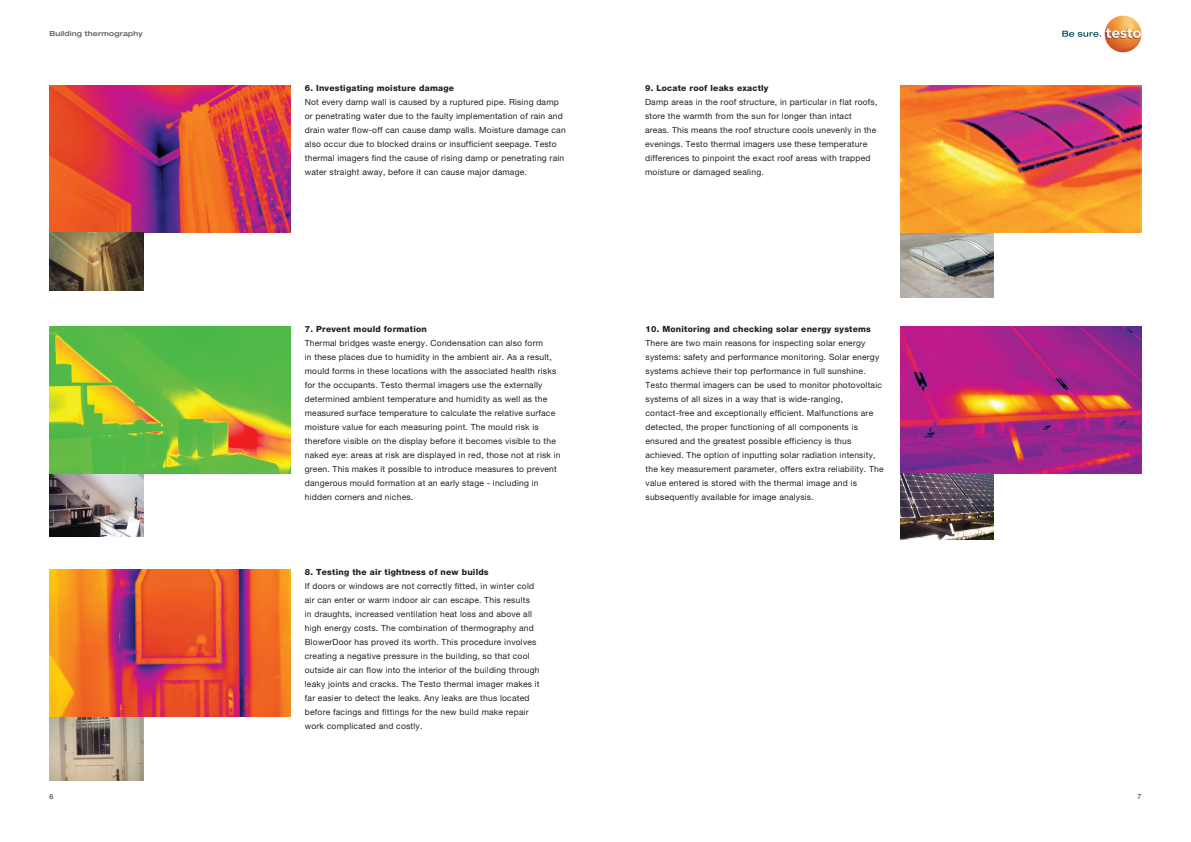
<style>
.page{position:relative;width:1191px;height:842px;background:#fff}
.page>*{position:absolute;margin:0;border:0;box-sizing:border-box;transform-origin:0 0}
.t1{font:8.5px/14px "Helvetica Neue LTW1 G";letter-spacing:.025em;color:#231f20}
.t2{font:800 8.5px "Helvetica Neue LTW1 G";letter-spacing:.025em;color:#231f20}
.t3{font:500 expanded 7px "Helvetica Neue LTW1 G";letter-spacing:.025em;color:#57585a}
.t4{font:7px "Helvetica Neue LTW1 G";color:#231f20}
</style>
<div class="page">
<img style="left:50px;top:473px;width:93px;height:64px">
<img style="left:50px;top:326px;width:241px;height:147px">
<img style="left:50px;top:85px;width:241px;height:147px">
<img style="left:50px;top:717px;width:93px;height:64px">
<img style="left:50px;top:569px;width:241px;height:148px">
<img style="left:50px;top:233px;width:93px;height:57px">
<img style="left:900px;top:326px;width:241px;height:147px">
<img style="left:900px;top:474px;width:94px;height:65px">
<img style="left:900px;top:232px;width:93px;height:65px">
<img style="left:900px;top:85px;width:241px;height:147px">
<svg style="left:1062px;top:31px;width:39px;height:6px"></svg>
<img style="left:1104px;top:16px;width:37px;height:36px;border-radius:18px">
<p class="t3" style="left:50px;top:29px;width:95px">Building thermography</p>
<p class="t2" style="left:305px;top:83px;width:151px">6. Investigating moisture damage</p>
<p class="t1" style="left:305px;top:95px;width:262px">Not every damp wall is caused by a ruptured pipe. Rising damp or penetrating water due to the faulty implementation of rain and drain water flow-off can cause damp walls. Moisture damage can also occur due to blocked drains or insufficient seepage. Testo thermal imagers find the cause of rising damp or penetrating rain water straight away, before it can cause major damage.</p>
<p class="t2" style="left:305px;top:324px;width:123px">7. Prevent mould formation</p>
<p class="t1" style="left:305px;top:336px;width:257px">Thermal bridges waste energy. Condensation can also form<br>in these places due to humidity in the ambient air. As a result, mould forms in these locations with the associated health risks for the occupants. Testo thermal imagers use the externally determined ambient temperature and humidity as well as the measured surface temperature to calculate the relative surface moisture value for each measuring point. The mould risk is therefore visible on the display before it becomes visible to the naked eye: areas at risk are displayed in red, those not at risk in green. This makes it possible to introduce measures to prevent dangerous mould formation at an early stage - including in hidden corners and niches.</p>
<p class="t2" style="left:305px;top:567px;width:185px">8. Testing the air tightness of new builds</p>
<p class="t1" style="left:305px;top:579px;width:236px">If doors or windows are not correctly fitted, in winter cold air can enter or warm indoor air can escape. This results<br>in draughts, increased ventilation heat loss and above all high energy costs. The combination of thermography and BlowerDoor has proved its worth. This procedure involves creating a negative pressure in the building, so that cool outside air can flow into the interior of the building through leaky joints and cracks. The Testo thermal imager makes it far easier to detect the leaks. Any leaks are thus located before facings and fittings for the new build make repair work complicated and costly.</p>
<p class="t2" style="left:645px;top:83px;width:125px">9. Locate roof leaks exactly</p>
<p class="t1" style="left:645px;top:95px;width:234px">Damp areas in the roof structure, in particular in flat roofs, store the warmth from the sun for longer than intact areas. This means the roof structure cools unevenly in the evenings. Testo thermal imagers use these temperature differences to pinpoint the exact roof areas with trapped moisture or damaged sealing.</p>
<p class="t2" style="left:645px;top:324px;width:227px">10. Monitoring and checking solar energy systems</p>
<p class="t1" style="left:645px;top:336px;width:239px">There are two main reasons for inspecting solar energy systems: safety and performance monitoring. Solar energy systems achieve their top performance in full sunshine.<br>Testo thermal imagers can be used to monitor photovoltaic systems of all sizes in a way that is wide-ranging, contact-free and exceptionally efficient. Malfunctions are detected, the proper functioning of all components is ensured and the greatest possible efficiency is thus achieved. The option of inputting solar radiation intensity, the key measurement parameter, offers extra reliability. The value entered is stored with the thermal image and is subsequently available for image analysis.</p>
<p class="t4" style="left:50px;top:792px;width:5px">6</p>
<p class="t4" style="left:1137px;top:792px;width:5px">7</p>
</div>
